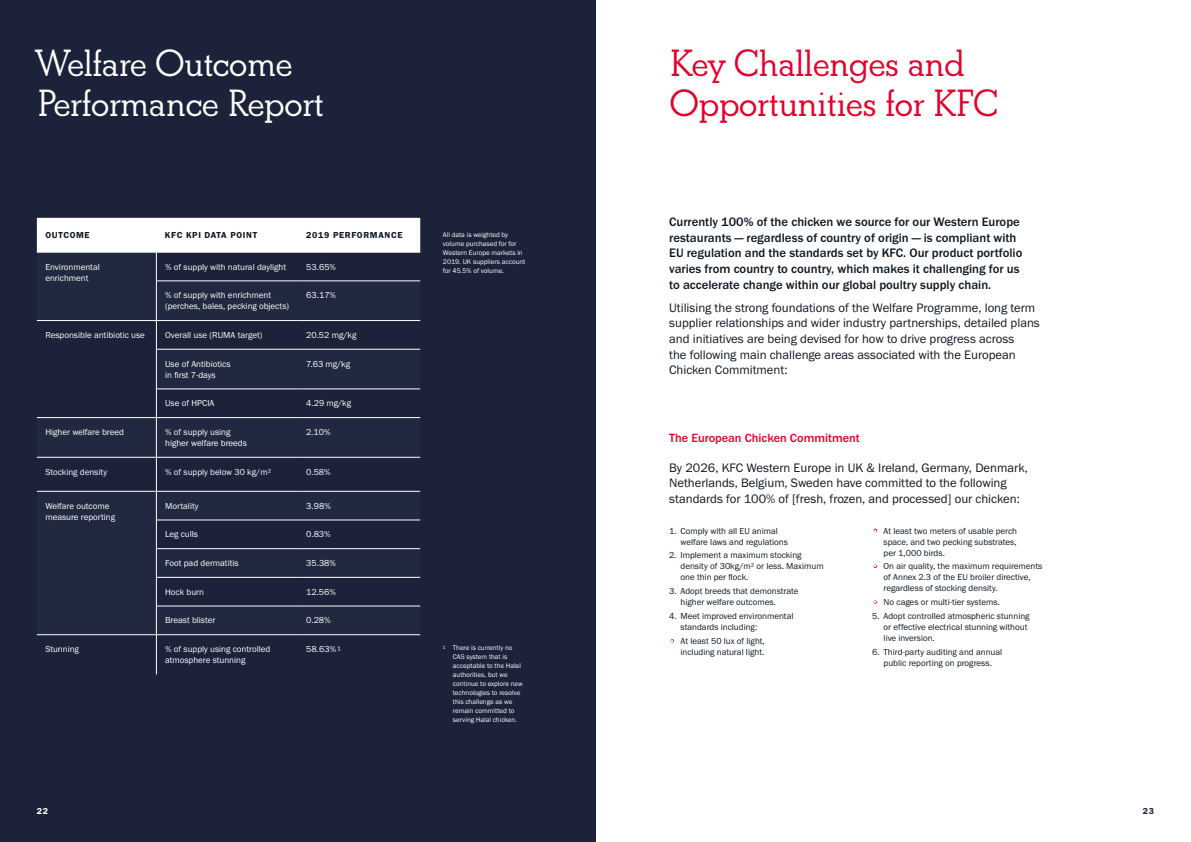
<style>
.page{position:relative;width:1191px;height:842px;background:#fff}
.page>*{position:absolute;margin:0;border:0;box-sizing:border-box;transform-origin:0 0}
.Section_Title{font:600 39.6px/40px "Beton EF";letter-spacing:-.02em;color:#e3002b}
.Section_Title-2{font:600 39.6px/39.6px "Beton EF";letter-spacing:-.02em;color:#fff}
.Big_Paragraph_Frankl{font:12.7px/15.6px "Franklin Gothic URW Boo";color:#0d1720}
.Big_Paragraph_Frankl-2{font:500 12.7px/15.6px "Franklin Gothic URW";color:#0d1720}
.Sub-Head{font:500 12.3px "Franklin Gothic URW";color:#e3002b}
.t1{font:9px/11px "Franklin Gothic URW Boo";color:#0d1720}
.Table_Content{font:9px/11px "Franklin Gothic URW Boo";color:#fff}
.Table_Header{font:9px "Franklin Gothic URW Dem";letter-spacing:.075em;color:#0d1720}
.t2{font:9px "Franklin Gothic URW Dem";color:#fff}
.t3{font:9px "Franklin Gothic URW Dem";color:#1b223a}
.NoIndentBasic{font:7px/9px "Franklin Gothic URW Boo";color:#fff}
.s1{font-size:9.9px}
.s2{font-size:7.7px}
.s3{color:#e3002b}
</style>
<div class="page">
<div style="left:0;top:0;width:595px;height:842px;background:#1b223a"></div>
<svg style="left:37px;top:281px;width:383px;height:353px"></svg>
<svg style="left:37px;top:218px;width:383px;height:63px"></svg>
<hr style="left:156px;top:281px;width:1px;height:40px;background:#fff">
<hr style="left:37px;top:320px;width:119px;height:1px;background:#fff">
<svg style="left:156px;top:321px;width:1px;height:28px"></svg>
<hr style="left:156px;top:349px;width:1px;height:40px;background:#fff">
<svg style="left:156px;top:389px;width:1px;height:29px"></svg>
<hr style="left:37px;top:417px;width:119px;height:1px;background:#fff">
<hr style="left:156px;top:418px;width:1px;height:39px;background:#fff">
<hr style="left:37px;top:457px;width:119px;height:1px;background:#fff">
<hr style="left:156px;top:457px;width:1px;height:34px;background:#fff">
<hr style="left:37px;top:491px;width:119px;height:1px;background:#fff">
<svg style="left:156px;top:491px;width:1px;height:144px"></svg>
<hr style="left:37px;top:634px;width:119px;height:1px;background:#fff">
<hr style="left:156px;top:635px;width:1px;height:39px;background:#fff">
<hr style="left:157px;top:281px;width:141px;height:1px;background:#fff">
<hr style="left:298px;top:281px;width:122px;height:1px;background:#fff">
<hr style="left:157px;top:320px;width:141px;height:1px;background:#fff">
<hr style="left:298px;top:320px;width:122px;height:1px;background:#fff">
<hr style="left:157px;top:349px;width:141px;height:1px;background:#fff">
<hr style="left:298px;top:349px;width:122px;height:1px;background:#fff">
<hr style="left:157px;top:389px;width:141px;height:1px;background:#fff">
<hr style="left:298px;top:389px;width:122px;height:1px;background:#fff">
<hr style="left:157px;top:417px;width:141px;height:1px;background:#fff">
<hr style="left:298px;top:417px;width:122px;height:1px;background:#fff">
<hr style="left:157px;top:457px;width:141px;height:1px;background:#fff">
<hr style="left:298px;top:457px;width:122px;height:1px;background:#fff">
<hr style="left:157px;top:491px;width:141px;height:1px;background:#fff">
<hr style="left:298px;top:491px;width:122px;height:1px;background:#fff">
<hr style="left:157px;top:520px;width:141px;height:1px;background:#fff">
<hr style="left:298px;top:520px;width:122px;height:1px;background:#fff">
<hr style="left:157px;top:548px;width:141px;height:1px;background:#fff">
<hr style="left:298px;top:548px;width:122px;height:1px;background:#fff">
<hr style="left:157px;top:577px;width:141px;height:1px;background:#fff">
<hr style="left:298px;top:577px;width:122px;height:1px;background:#fff">
<hr style="left:157px;top:606px;width:141px;height:1px;background:#fff">
<hr style="left:298px;top:606px;width:122px;height:1px;background:#fff">
<hr style="left:157px;top:634px;width:141px;height:1px;background:#fff">
<hr style="left:298px;top:634px;width:122px;height:1px;background:#fff">
<p class="Section_Title-2" style="left:36px;top:44px;width:290px">Welfare Outcome<br>Performance Report</p>
<p class="Table_Header" style="left:45px;top:229px;width:46px">OUTCOME</p>
<p class="Table_Header" style="left:165px;top:229px;width:94px">KFC KPI DATA POINT</p>
<p class="Table_Header" style="left:306px;top:229px;width:98px">2019 PERFORMANCE</p>
<p class="Table_Content" style="left:45px;top:261px;width:56px">Environmental enrichment</p>
<p class="Table_Content" style="left:165px;top:261px;width:123px">% of supply with natural daylight</p>
<p class="Table_Content" style="left:306px;top:261px;width:31px">53.65%</p>
<p class="Table_Content" style="left:165px;top:290px;width:126px">% of supply with enrichment (perches, bales, pecking objects)</p>
<p class="Table_Content" style="left:306px;top:290px;width:31px">63.17%</p>
<p class="Table_Content" style="left:45px;top:329px;width:101px">Responsible antibiotic use</p>
<p class="Table_Content" style="left:165px;top:329px;width:99px">Overall use (RUMA target)</p>
<p class="Table_Content" style="left:306px;top:329px;width:52px">20.52 mg/kg</p>
<p class="Table_Content" style="left:165px;top:358px;width:67px">Use of Antibiotics in first 7-days</p>
<p class="Table_Content" style="left:306px;top:358px;width:45px">7.63 mg/kg</p>
<p class="Table_Content" style="left:165px;top:398px;width:51px">Use of HPCIA</p>
<p class="Table_Content" style="left:306px;top:398px;width:46px">4.29 mg/kg</p>
<p class="Table_Content" style="left:45px;top:426px;width:80px">Higher welfare breed</p>
<p class="Table_Content" style="left:165px;top:426px;width:83px">% of supply using higher welfare breeds</p>
<p class="Table_Content" style="left:306px;top:426px;width:26px">2.10%</p>
<p class="Table_Content" style="left:45px;top:466px;width:63px">Stocking density</p>
<p class="Table_Content" style="left:165px;top:466px;width:108px">% of supply below 30 kg/m²</p>
<p class="Table_Content" style="left:306px;top:466px;width:26px">0.58%</p>
<p class="Table_Content" style="left:45px;top:500px;width:71px">Welfare outcome measure reporting</p>
<p class="Table_Content" style="left:165px;top:500px;width:35px">Mortality</p>
<p class="Table_Content" style="left:306px;top:500px;width:26px">3.98%</p>
<p class="Table_Content" style="left:165px;top:529px;width:34px">Leg culls</p>
<p class="Table_Content" style="left:306px;top:529px;width:26px">0.83%</p>
<p class="Table_Content" style="left:165px;top:557px;width:75px">Foot pad dermatitis</p>
<p class="Table_Content" style="left:306px;top:557px;width:31px">35.38%</p>
<p class="Table_Content" style="left:165px;top:586px;width:40px">Hock burn</p>
<p class="Table_Content" style="left:306px;top:586px;width:31px">12.56%</p>
<p class="Table_Content" style="left:165px;top:615px;width:52px">Breast blister</p>
<p class="Table_Content" style="left:306px;top:615px;width:26px">0.28%</p>
<p class="Table_Content" style="left:45px;top:643px;width:35px">Stunning</p>
<p class="Table_Content" style="left:165px;top:643px;width:107px">% of supply using controlled atmosphere stunning</p>
<p class="Table_Content" style="left:306px;top:643px;width:36px">58.63%<span class="s1">¹</span></p>
<p class="NoIndentBasic" style="left:453px;top:643px;width:71px;text-indent:-10px"><span class="s2">¹</span> There is currently no<br>CAS system that is acceptable to the Halal authorities, but we continue to explore new technologies to resolve this challenge as we remain committed to serving Halal chicken.</p>
<p class="NoIndentBasic" style="left:443px;top:230px;width:84px">All data is weighted by volume purchased for for<br>Western Europe markets in<br>2019. UK suppliers account for 45.5% of volume.</p>
<p class="t2" style="left:37px;top:805px;width:13px">22</p>
<p class="Section_Title" style="left:669px;top:44px;width:331px">Key Challenges and<br>Opportunities for KFC</p>
<p class="Big_Paragraph_Frankl-2" style="left:669px;top:214px;width:355px">Currently 100% of the chicken we source for our Western Europe restaurants — regardless of country of origin — is compliant with EU regulation and the standards set by KFC. Our product portfolio varies from country to country, which makes it challenging for us to accelerate change within our global poultry supply chain.</p>
<p class="Big_Paragraph_Frankl" style="left:669px;top:300px;width:372px">Utilising the strong foundations of the Welfare Programme, long term supplier relationships and wider industry partnerships, detailed plans and initiatives are being devised for how to drive progress across<br>the following main challenge areas associated with the European Chicken Commitment:</p>
<p class="Sub-Head" style="left:669px;top:430px;width:192px">The European Chicken Commitment</p>
<p class="Big_Paragraph_Frankl" style="left:669px;top:459px;width:360px">By 2026, KFC Western Europe in UK &amp; Ireland, Germany, Denmark,<br>Netherlands, Belgium, Sweden have committed to the following standards for 100% of [fresh, frozen, and processed] our chicken:</p>
<p class="t1" style="left:680px;top:525px;width:109px;text-indent:-11px">1. Comply with all EU animal welfare laws and regulations</p>
<p class="t1" style="left:680px;top:550px;width:145px;text-indent:-11px">2. Implement a maximum stocking density of 30kg/m² or less. Maximum one thin per flock.</p>
<p class="t1" style="left:680px;top:585px;width:119px;text-indent:-11px">3. Adopt breeds that demonstrate higher welfare outcomes.</p>
<p class="t1" style="left:680px;top:610px;width:115px;text-indent:-11px">4. Meet improved environmental standards including:</p>
<p class="t1" style="left:669px;top:635px;width:97px;text-align:right"><span class="s3">•</span> At least 50 lux of light, including natural light.</p>
<p class="t1" style="left:883px;top:525px;width:135px;text-align:justify;text-indent:-11px"><span class="s3">•</span> At least two meters of usable perch space, and two pecking substrates, per 1,000 birds.</p>
<p class="t1" style="left:883px;top:561px;width:160px;text-indent:-11px"><span class="s3">•</span> On air quality, the maximum requirements of Annex 2.3 of the EU broiler directive, regardless of stocking density.</p>
<p class="t1" style="left:872px;top:596px;width:129px"><span class="s3">•</span> No cages or multi-tier systems.</p>
<p class="t1" style="left:883px;top:610px;width:147px;text-indent:-11px">5. Adopt controlled atmospheric stunning or effective electrical stunning without live inversion.</p>
<p class="t1" style="left:872px;top:646px;width:131px;text-align:center">6. Third-party auditing and annual public reporting on progress.</p>
<p class="t3" style="left:1142px;top:805px;width:13px">23</p>
</div>
